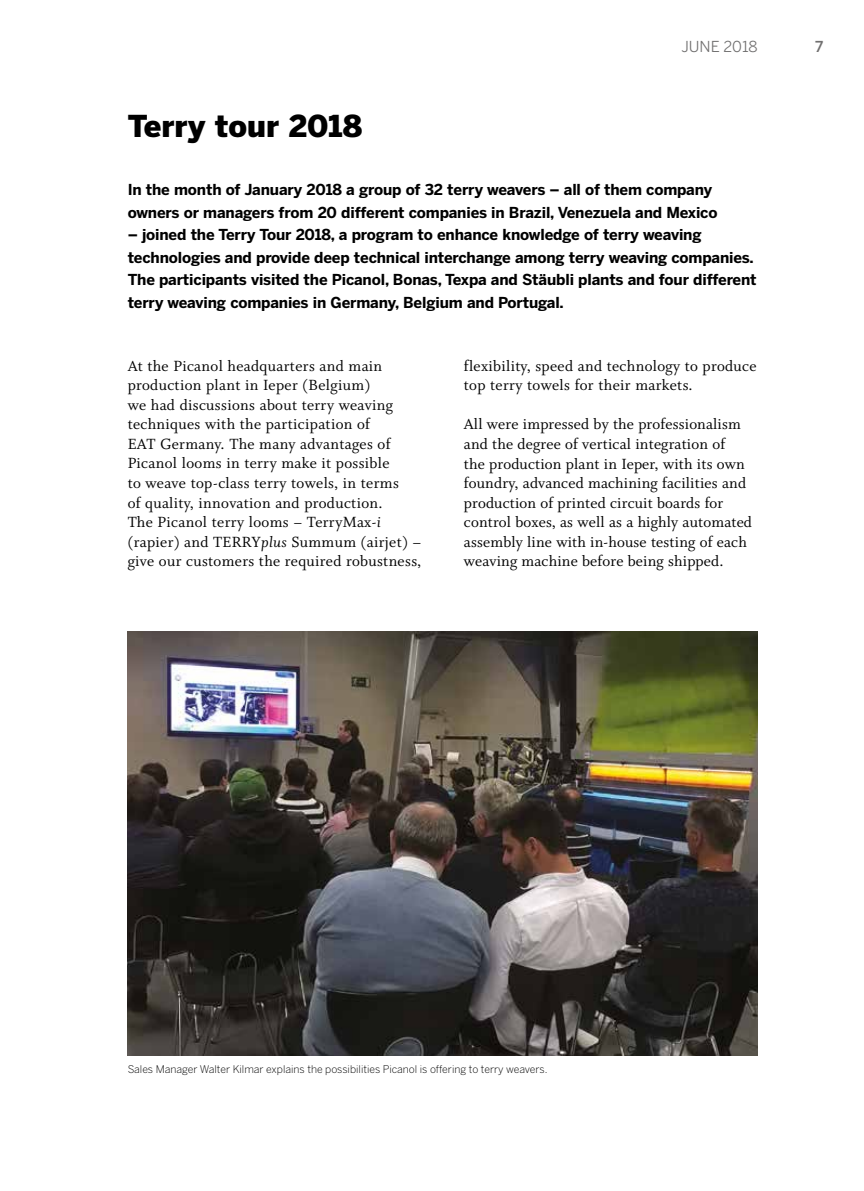
<style>
.page{position:relative;width:864px;height:1191px;background:#fff}
.page>*{position:absolute;margin:0;border:0;box-sizing:border-box;transform-origin:0 0}
.t1{font:900 30px "Benton Sans";color:#000}
.t2{font:16.5px/19.5px "Whitman Roman LF";letter-spacing:.02em;color:#000}
.t3{font:700 15px/22.5px "Benton Sans";letter-spacing:-.01em;color:#000}
.t4{font:15px "Benton Sans";color:#706f6f}
.t5{font:500 15px "Benton Sans";color:#706f6f}
.t6{font:300 10.5px "Benton Sans";color:#000}
.s1{font-family:"Whitman Italic LF"}
</style>
<div class="page">
<img style="left:128px;top:631px;width:629px;height:424px">
<h1 class="t1" style="left:128px;top:108px;width:236px">Terry tour 2018</h1>
<p class="t4" style="left:681px;top:37px;width:78px">JUNE 2018</p>
<p class="t5" style="left:814px;top:37px;width:10px">7</p>
<p class="t3" style="left:128px;top:178px;width:591px">In the month of January 2018 a group of 32 terry weavers – all of them company owners or managers from 20 different companies in Brazil, Venezuela and Mexico</p>
<p class="t3" style="left:128px;top:223px;width:630px">– joined the Terry Tour 2018, a program to enhance knowledge of terry weaving technologies and provide deep technical interchange among terry weaving companies.<br>The participants visited the Picanol, Bonas, Texpa and Stäubli plants and four different terry weaving companies in Germany, Belgium and Portugal.</p>
<p class="t2" style="left:128px;top:356px;width:295px">At the Picanol headquarters and main production plant in Ieper (Belgium)<br>we had discussions about terry weaving techniques with the participation of<br>EAT Germany. The many advantages of Picanol looms in terry make it possible<br>to weave top-class terry towels, in terms<br>of quality, innovation and production.<br>The Picanol terry looms – TerryMax<span class="s1">-i </span>(rapier) and TERRY<span class="s1">plus</span> Summum (airjet) – give our customers the required robustness,</p>
<p class="t2" style="left:463px;top:356px;width:294px">flexibility, speed and technology to produce top terry towels for their markets.</p>
<p class="t2" style="left:463px;top:415px;width:289px">All were impressed by the professionalism and the degree of vertical integration of<br>the production plant in Ieper, with its own foundry, advanced machining facilities and production of printed circuit boards for control boxes, as well as a highly automated assembly line with in-house testing of each weaving machine before being shipped.</p>
<p class="t6" style="left:128px;top:1063px;width:421px">Sales Manager Walter Kilmar explains the possibilities Picanol is offering to terry weavers.</p>
</div>
